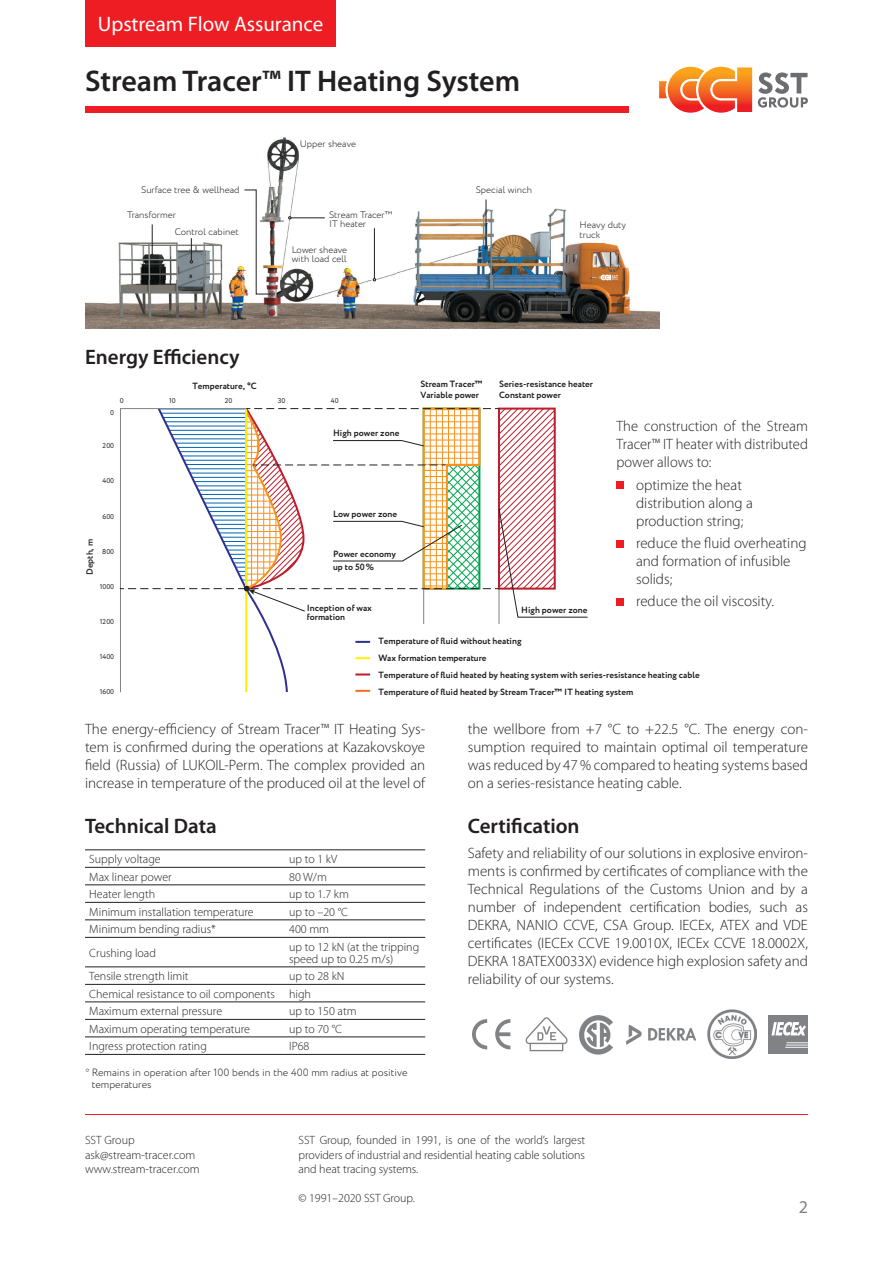
<style>
.page{position:relative;width:893px;height:1263px;background:#fff}
.page>*{position:absolute;margin:0;border:0;box-sizing:border-box;transform-origin:0 0}
.t1{font:600 30px "Myriad Pro";color:#231f20}
.t2{font:600 21px "Myriad Pro";color:#231f20}
.t3{font:21px "Myriad Pro";color:#fff}
.t4{font:18px "Myriad Pro";color:#808285}
.t5{font:300 15px/18px "Myriad Pro";color:#231f20;text-align:justify}
.t6{font:300 12px/14.4px "Myriad Pro";color:#231f20}
.t7{font:300 10.5px/12px "Circe";color:#231f20}
.t8{font:300 9.6px/9.6px "Circe";color:#231f20}
.t9{font:700 9px/16.8px "Circe";color:#231f20}
.t10{font:700 9px "Circe";color:#312f30}
.t11{font:7.05px "Circe";color:#231f20}
</style>
<div class="page">
<svg style="left:659px;top:67px;width:93px;height:46px"></svg>
<svg style="left:758px;top:72px;width:50px;height:36px"></svg>
<div style="left:85px;top:106px;width:543px;height:7px;background:#ee1d23"></div>
<div style="left:85px;top:0;width:251px;height:47px;background:#ee1d23"></div>
<hr style="left:85px;top:1114px;width:723px;height:1px;background:#ee1d23">
<hr style="left:85px;top:884px;width:200px;height:1px;background:#231f20">
<hr style="left:285px;top:884px;width:140px;height:1px;background:#231f20">
<hr style="left:85px;top:902px;width:200px;height:1px;background:#231f20">
<hr style="left:285px;top:902px;width:140px;height:1px;background:#231f20">
<hr style="left:85px;top:919px;width:200px;height:1px;background:#231f20">
<hr style="left:285px;top:919px;width:140px;height:1px;background:#231f20">
<hr style="left:85px;top:937px;width:200px;height:1px;background:#231f20">
<hr style="left:285px;top:937px;width:140px;height:1px;background:#231f20">
<hr style="left:85px;top:849px;width:200px;height:1px;background:#231f20">
<hr style="left:285px;top:849px;width:140px;height:1px;background:#231f20">
<hr style="left:85px;top:867px;width:200px;height:1px;background:#231f20">
<hr style="left:285px;top:867px;width:140px;height:1px;background:#231f20">
<hr style="left:85px;top:966px;width:200px;height:1px;background:#231f20">
<hr style="left:285px;top:966px;width:140px;height:1px;background:#231f20">
<hr style="left:85px;top:984px;width:200px;height:1px;background:#231f20">
<hr style="left:285px;top:984px;width:140px;height:1px;background:#231f20">
<hr style="left:85px;top:1002px;width:200px;height:1px;background:#231f20">
<hr style="left:285px;top:1002px;width:140px;height:1px;background:#231f20">
<hr style="left:85px;top:1019px;width:200px;height:1px;background:#231f20">
<hr style="left:285px;top:1019px;width:140px;height:1px;background:#231f20">
<hr style="left:85px;top:1037px;width:200px;height:1px;background:#231f20">
<hr style="left:285px;top:1037px;width:140px;height:1px;background:#231f20">
<hr style="left:85px;top:1054px;width:200px;height:1px;background:#231f20">
<hr style="left:285px;top:1054px;width:140px;height:1px;background:#231f20">
<div style="left:617px;top:481px;width:7px;height:8px;background:#ee1d23"></div>
<div style="left:617px;top:540px;width:7px;height:7px;background:#ee1d23"></div>
<div style="left:617px;top:598px;width:7px;height:8px;background:#ee1d23"></div>
<svg style="left:119px;top:407px;width:469px;height:286px"></svg>
<div style="left:769px;top:1015px;width:39px;height:38px;background:#808285"></div>
<svg style="left:771px;top:1022px;width:35px;height:13px"></svg>
<svg style="left:785px;top:1042px;width:23px;height:6px"></svg>
<svg style="left:472px;top:1019px;width:15px;height:30px"></svg>
<svg style="left:495px;top:1019px;width:15px;height:30px"></svg>
<svg style="left:525px;top:1017px;width:43px;height:34px"></svg>
<img style="left:707px;top:1010px;width:49px;height:49px">
<img style="left:579px;top:1015px;width:118px;height:40px">
<img style="left:85px;top:137px;width:574px;height:191px">
<hr style="left:374px;top:228px;width:1px;height:50px;background:#231f20">
<hr style="left:291px;top:218px;width:34px;height:1px;background:#231f20">
<hr style="left:486px;top:199px;width:1px;height:48px;background:#231f20">
<hr style="left:152px;top:224px;width:1px;height:30px;background:#231f20">
<svg style="left:190px;top:238px;width:3px;height:25px"></svg>
<svg style="left:244px;top:189px;width:29px;height:107px"></svg>
<svg style="left:600px;top:275px;width:18px;height:5px"></svg>
<h2 class="t3" style="left:98px;top:13px;width:227px">Upstream Flow Assurance</h2>
<h1 class="t1" style="left:85px;top:64px;width:437px">Stream Tracer™ IT Heating System</h1>
<p class="t8" style="left:141px;top:185px;width:100px">Surface tree &amp; wellhead</p>
<p class="t8" style="left:127px;top:210px;width:50px">Transformer</p>
<p class="t8" style="left:175px;top:227px;width:65px">Control cabinet</p>
<p class="t8" style="left:300px;top:139px;width:58px">Upper sheave</p>
<p class="t8" style="left:329px;top:210px;width:65px">Stream Tracer™<br>IT heater</p>
<p class="t8" style="left:292px;top:245px;width:57px">Lower sheave with load cell</p>
<p class="t8" style="left:476px;top:185px;width:58px">Special winch</p>
<p class="t8" style="left:580px;top:220px;width:48px">Heavy duty truck</p>
<h2 class="t2" style="left:85px;top:345px;width:156px">Energy Efficiency</h2>
<p class="t9" style="left:192px;top:378px;width:66px">Temperature, °С</p>
<p class="t11" style="left:120px;top:396px;width:5px">0</p>
<p class="t11" style="left:169px;top:396px;width:8px">10</p>
<p class="t11" style="left:225px;top:396px;width:9px">20</p>
<p class="t11" style="left:278px;top:396px;width:9px">30</p>
<p class="t11" style="left:331px;top:396px;width:9px">40</p>
<p class="t9" style="left:420px;top:379px;width:64px;line-height:10.8px">Stream Tracer™<br>Variable power</p>
<p class="t9" style="left:499px;top:379px;width:96px;line-height:10.8px">Series-resistance heater<br>Constant power</p>
<p class="t11" style="left:110px;top:408px;width:5px">0</p>
<p class="t11" style="left:103px;top:441px;width:13px">200</p>
<p class="t11" style="left:102px;top:476px;width:13px">400</p>
<p class="t11" style="left:102px;top:511px;width:13px">600</p>
<p class="t11" style="left:102px;top:546px;width:14px">800</p>
<p class="t11" style="left:100px;top:581px;width:16px">1000</p>
<p class="t11" style="left:100px;top:617px;width:16px">1200</p>
<p class="t11" style="left:100px;top:652px;width:16px">1400</p>
<p class="t11" style="left:100px;top:687px;width:16px">1600</p>
<p class="t10" style="left:84px;top:575px;width:38px;rotate:-90deg">Depth, m</p>
<p class="t9" style="left:333px;top:425px;width:68px">High power zone</p>
<p class="t9" style="left:333px;top:506px;width:65px">Low power zone</p>
<p class="t9" style="left:333px;top:548px;width:64px;line-height:12.6px">Power economy up to 50%</p>
<p class="t11" style="left:335px;top:554px;width:16px">1200</p>
<p class="t9" style="left:307px;top:604px;width:67px;line-height:9px">Inception of wax formation</p>
<p class="t9" style="left:521px;top:601px;width:68px">High power zone</p>
<p class="t5" style="left:617px;top:417px;width:193px">The construction of the Stream Tracer™ IT heater with distributed power allows to:</p>
<p class="t5" style="left:636px;top:476px;width:118px;text-align:left">optimize the heat distribution along a production string;</p>
<p class="t5" style="left:636px;top:534px;width:172px;text-align:left">reduce the fluid overheating and formation of infusible solids;</p>
<p class="t5" style="left:636px;top:592px;width:140px">reduce the oil viscosity.</p>
<p class="t9" style="left:757px;top:539px;width:68px">High power zone</p>
<p class="t9" style="left:378px;top:633px;width:323px">Temperature of fluid without heating<br>Wax formation temperature<br>Temperature of fluid heated by heating system with series-resistance heating cable Temperature of fluid heated by Stream Tracer™ IT heating system</p>
<p class="t5" style="left:85px;top:720px;width:342px">The energy-efficiency of Stream Tracer™ IT Heating Sys&shy;tem is confirmed during the operations at Kazakovskoye field (Russia) of LUKOIL-Perm. The complex provided an increase in temperature of the produced oil at the level of</p>
<h2 class="t2" style="left:85px;top:814px;width:133px">Technical Data</h2>
<p class="t6" style="left:89px;top:852px;width:73px">Supply voltage</p>
<p class="t6" style="left:289px;top:852px;width:49px">up to 1 kV</p>
<p class="t6" style="left:89px;top:869px;width:84px">Max linear power</p>
<p class="t6" style="left:289px;top:869px;width:39px">80 W/m</p>
<p class="t6" style="left:89px;top:887px;width:67px">Heater length</p>
<p class="t6" style="left:289px;top:887px;width:61px">up to 1.7 km</p>
<p class="t6" style="left:89px;top:905px;width:166px">Minimum installation temperature</p>
<p class="t6" style="left:289px;top:905px;width:60px">up to –20 °C</p>
<p class="t6" style="left:89px;top:922px;width:128px">Minimum bending radius*</p>
<p class="t6" style="left:289px;top:922px;width:41px">400 mm</p>
<p class="t6" style="left:89px;top:946px;width:68px">Crushing load</p>
<p class="t6" style="left:289px;top:941px;width:132px;line-height:12px">up to 12 kN (at the tripping speed up to 0.25 m/s)</p>
<p class="t6" style="left:89px;top:969px;width:101px">Tensile strength limit</p>
<p class="t6" style="left:89px;top:967px;width:257px;line-height:17.5px;text-indent:200px">up to 28 kN<br>Chemical resistance to oil components high<br>Maximum external pressure</p>
<p class="t6" style="left:289px;top:1004px;width:69px">up to 150 atm</p>
<p class="t6" style="left:89px;top:1022px;width:162px">Maximum operating temperature</p>
<p class="t6" style="left:289px;top:1022px;width:54px">up to 70 °C</p>
<p class="t6" style="left:89px;top:1039px;width:119px">Ingress protection rating</p>
<p class="t6" style="left:289px;top:1039px;width:22px">IP68</p>
<p class="t7" style="left:92px;top:1067px;width:317px;text-indent:-7px">* Remains in operation after 100 bends in the 400 mm radius at positive temperatures</p>
<p class="t5" style="left:468px;top:720px;width:342px">the wellbore from +7 °C to +22.5 °C. The energy con&shy;sumption required to maintain optimal oil temperature was reduced by 47 % compared to heating systems based on a series-resistance heating cable.</p>
<h2 class="t2" style="left:468px;top:814px;width:113px">Certification</h2>
<p class="t5" style="left:468px;top:844px;width:342px">Safety and reliability of our solutions in explosive environ&shy;ments is confirmed by certificates of compliance with the Technical Regulations of the Customs Union and by a number of independent certification bodies, such as DEKRA, NANIO CCVE, CSA Group. IECEx, ATEX and VDE certificates (IECEx CCVE 19.0010X, IECEx CCVE 18.0002X, DEKRA 18ATEX0033X) evidence high explosion safety and reliability of our systems.</p>
<p class="t6" style="left:85px;top:1133px;width:116px">SST Group ask@stream-tracer.com www.stream-tracer.com</p>
<p class="t6" style="left:298px;top:1133px;width:288px;text-align:justify">SST Group, founded in 1991, is one of the world’s largest providers of industrial and residential heating cable solutions and heat tracing systems.</p>
<p class="t6" style="left:298px;top:1191px;width:118px">© 1991–2020 SST Group.</p>
<p class="t4" style="left:799px;top:1197px;width:11px">2</p>
</div>
